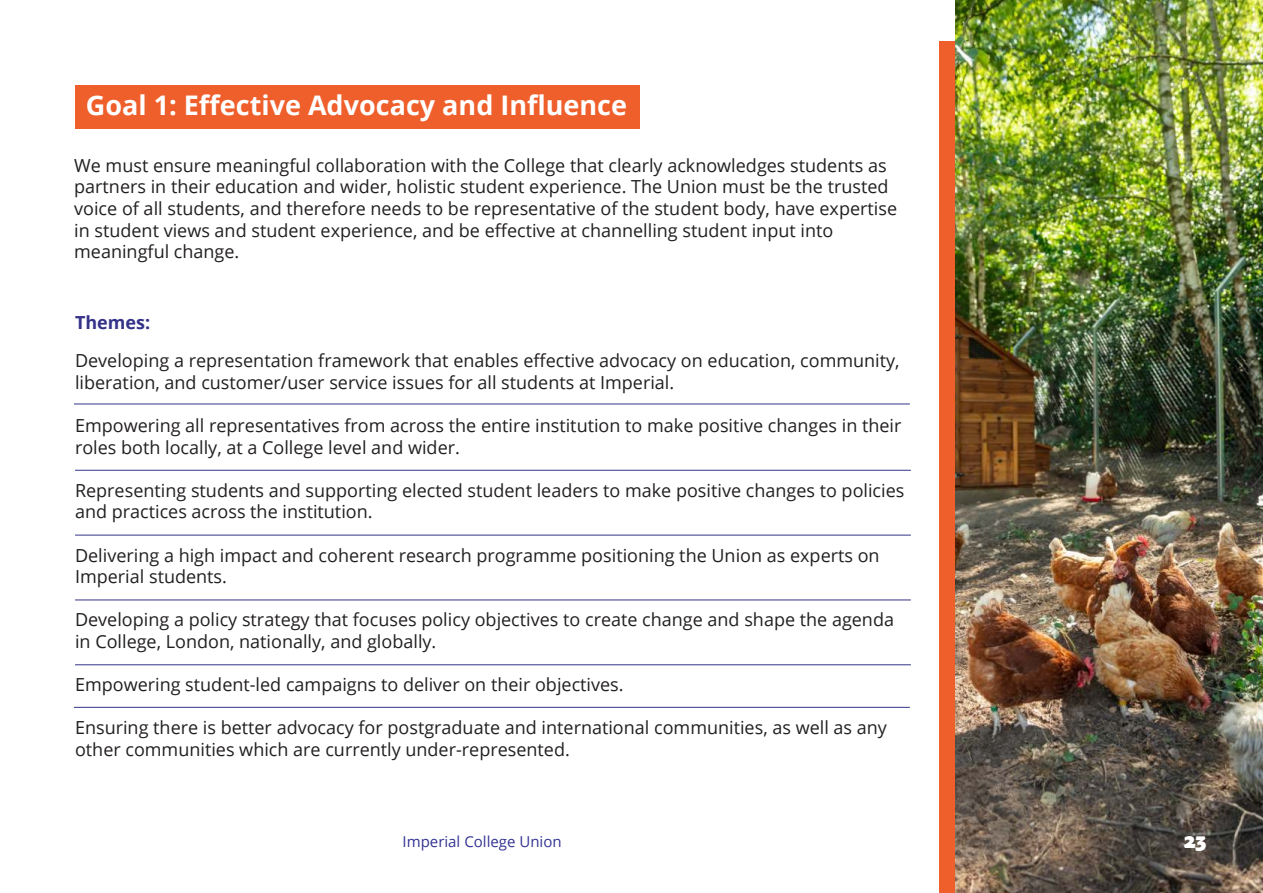
<style>
.page{position:relative;width:1263px;height:893px;background:#fff}
.page>*{position:absolute;margin:0;border:0;box-sizing:border-box;transform-origin:0 0}
.t1{font:700 27px "Open Sans";color:#fff}
.t2{font:900 21px "Macho";color:#fff}
.t3{font:18px/21.6px "Open Sans";color:#221f1f}
.t4{font:700 18px "Open Sans";color:#35328a}
.t5{font:15px "Open Sans";color:#343393}
</style>
<div class="page">
<div style="left:75px;top:85px;width:565px;height:43px;background:#ef5f2b"></div>
<hr style="left:74px;top:404px;width:836px;height:1px;background:#35338a">
<hr style="left:75px;top:470px;width:836px;height:1px;background:#35338a">
<hr style="left:75px;top:535px;width:836px;height:1px;background:#35338a">
<hr style="left:75px;top:600px;width:836px;height:1px;background:#35338a">
<hr style="left:75px;top:664px;width:836px;height:1px;background:#35338a">
<hr style="left:74px;top:707px;width:836px;height:1px;background:#35338a">
<div style="left:939px;top:41px;width:163px;height:852px;background:#ef5f2b"></div>
<img style="left:956px;top:0;width:307px;height:893px">
<h1 class="t1" style="left:86px;top:86px;width:543px">Goal 1: Effective Advocacy and Influence</h1>
<p class="t3" style="left:74px;top:156px;width:824px">We must ensure meaningful collaboration with the College that clearly acknowledges students as partners in their education and wider, holistic student experience. The Union must be the trusted voice of all students, and therefore needs to be representative of the student body, have expertise in student views and student experience, and be effective at channelling student input into meaningful change.</p>
<p class="t4" style="left:75px;top:315px;width:77px">Themes:</p>
<p class="t3" style="left:75px;top:349px;width:826px">Developing a representation framework that enables effective advocacy on education, community, liberation, and customer/user service issues for all students at Imperial.</p>
<p class="t3" style="left:75px;top:416px;width:828px">Empowering all representatives from across the entire institution to make positive changes in their roles both locally, at a College level and wider.</p>
<p class="t3" style="left:75px;top:481px;width:831px">Representing students and supporting elected student leaders to make positive changes to policies and practices across the institution.</p>
<p class="t3" style="left:75px;top:546px;width:806px">Delivering a high impact and coherent research programme positioning the Union as experts on<br>Imperial students.</p>
<p class="t3" style="left:75px;top:611px;width:820px">Developing a policy strategy that focuses policy objectives to create change and shape the agenda in College, London, nationally, and globally.</p>
<p class="t3" style="left:75px;top:676px;width:550px">Empowering student-led campaigns to deliver on their objectives.</p>
<p class="t3" style="left:75px;top:719px;width:813px">Ensuring there is better advocacy for postgraduate and international communities, as well as any other communities which are currently under-represented.</p>
<p class="t5" style="left:403px;top:836px;width:160px">Imperial College Union</p>
<p class="t2" style="left:1184px;top:832px;width:24px">23</p>
</div>
